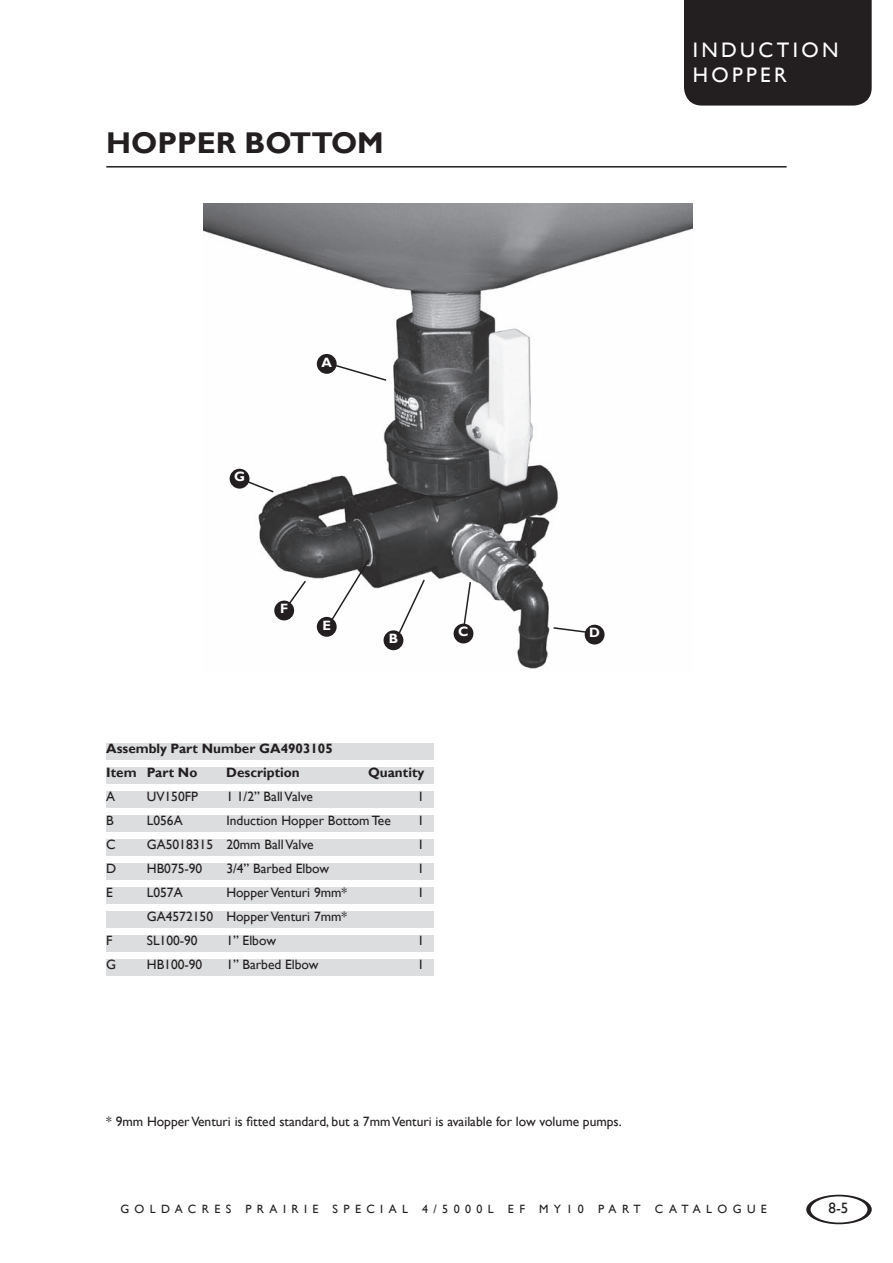
<style>
.page{position:relative;width:893px;height:1263px;background:#fff}
.page>*{position:absolute;margin:0;border:0;box-sizing:border-box;transform-origin:0 0}
.t1{font:700 30px "Gill Sans";color:#231f20}
.t2{font:21px/25.2px "Gill Sans";letter-spacing:.16em;color:#fff}
.t3{font:15px "Gill Sans";color:#231f20}
.t4{font:13.5px "Gill Sans";color:#231f20}
.t5{font:700 13.5px/24px "Gill Sans";color:#231f20}
.t6{font:700 13.5px "Gill Sans";color:#fff}
.t7{font:12px "Gill Sans";letter-spacing:.45em;color:#231f20}
</style>
<div class="page">
<svg style="left:806px;top:1195px;width:66px;height:29px"></svg>
<div style="left:810px;top:1196px;width:57px;height:26px;background:#fff;border-radius:50%"></div>
<div style="left:684px;top:0;width:188px;height:106px;background:#231f20"></div>
<div style="left:106px;top:743px;width:328px;height:17px;background:#dcdddf"></div>
<div style="left:106px;top:767px;width:328px;height:17px;background:#dcdddf"></div>
<div style="left:106px;top:791px;width:328px;height:17px;background:#dcdddf"></div>
<div style="left:106px;top:815px;width:328px;height:17px;background:#dcdddf"></div>
<div style="left:106px;top:839px;width:328px;height:17px;background:#dcdddf"></div>
<div style="left:106px;top:863px;width:328px;height:17px;background:#dcdddf"></div>
<div style="left:106px;top:887px;width:328px;height:17px;background:#dcdddf"></div>
<div style="left:106px;top:911px;width:328px;height:17px;background:#dcdddf"></div>
<div style="left:106px;top:935px;width:328px;height:17px;background:#dcdddf"></div>
<img style="left:203px;top:203px;width:489px;height:466px">
<hr style="left:106px;top:166px;width:681px;height:2px;background:#231f20">
<div style="left:317px;top:354px;width:20px;height:20px;background:#231f20;border-radius:50%"></div>
<div style="left:384px;top:630px;width:19px;height:20px;background:#231f20;border-radius:50%"></div>
<div style="left:454px;top:624px;width:19px;height:19px;background:#231f20;border-radius:50%"></div>
<div style="left:585px;top:625px;width:19px;height:19px;background:#231f20;border-radius:50%"></div>
<div style="left:274px;top:601px;width:20px;height:19px;background:#231f20;border-radius:50%"></div>
<div style="left:230px;top:469px;width:19px;height:20px;background:#231f20;border-radius:50%"></div>
<svg style="left:334px;top:364px;width:54px;height:18px"></svg>
<svg style="left:397px;top:578px;width:29px;height:58px"></svg>
<svg style="left:463px;top:580px;width:9px;height:46px"></svg>
<svg style="left:552px;top:626px;width:35px;height:8px"></svg>
<svg style="left:246px;top:480px;width:29px;height:14px"></svg>
<svg style="left:288px;top:579px;width:19px;height:26px"></svg>
<div style="left:317px;top:617px;width:20px;height:20px;background:#231f20;border-radius:50%"></div>
<svg style="left:330px;top:557px;width:41px;height:65px"></svg>
<div style="left:106px;top:959px;width:328px;height:17px;background:#dcdddf"></div>
<h1 class="t1" style="left:106px;top:124px;width:279px">HOPPER BOTTOM</h1>
<h2 class="t2" style="left:693px;top:38px;width:147px">INDUCTION<br>HOPPER</h2>
<p class="t6" style="left:234px;top:469px;width:12px">G</p>
<p class="t6" style="left:321px;top:354px;width:12px">A</p>
<p class="t6" style="left:280px;top:600px;width:10px">F</p>
<p class="t6" style="left:322px;top:617px;width:10px">E</p>
<p class="t6" style="left:389px;top:630px;width:11px">B</p>
<p class="t6" style="left:458px;top:623px;width:12px">C</p>
<p class="t6" style="left:589px;top:625px;width:12px">D</p>
<p class="t5" style="left:106px;top:737px;width:228px">Assembly Part Number GA4903105<br>Item Part No</p>
<p class="t5" style="left:226px;top:761px;width:75px">Description</p>
<p class="t5" style="left:368px;top:761px;width:58px">Quantity</p>
<p class="t4" style="left:106px;top:789px;width:11px">A</p>
<p class="t4" style="left:147px;top:789px;width:53px">UV150FP</p>
<p class="t4" style="left:226px;top:789px;width:88px">1 1/2” Ball Valve</p>
<p class="t4" style="left:418px;top:789px;width:8px">1</p>
<p class="t4" style="left:106px;top:813px;width:9px">B</p>
<p class="t4" style="left:147px;top:813px;width:37px">L056A</p>
<p class="t4" style="left:226px;top:813px;width:166px">Induction Hopper Bottom Tee</p>
<p class="t4" style="left:418px;top:813px;width:8px">1</p>
<p class="t4" style="left:106px;top:837px;width:11px">C</p>
<p class="t4" style="left:147px;top:837px;width:168px">GA5018315 20mm Ball Valve</p>
<p class="t4" style="left:418px;top:837px;width:8px">1</p>
<p class="t4" style="left:106px;top:861px;width:12px">D</p>
<p class="t4" style="left:147px;top:861px;width:57px">HB075-90</p>
<p class="t4" style="left:226px;top:861px;width:104px">3/4” Barbed Elbow</p>
<p class="t4" style="left:418px;top:861px;width:8px">1</p>
<p class="t4" style="left:106px;top:885px;width:8px">E</p>
<p class="t4" style="left:147px;top:885px;width:37px">L057A</p>
<p class="t4" style="left:226px;top:885px;width:122px">Hopper Venturi 9mm*</p>
<p class="t4" style="left:418px;top:885px;width:8px">1</p>
<p class="t4" style="left:147px;top:909px;width:202px">GA4572150 Hopper Venturi 7mm*</p>
<p class="t4" style="left:106px;top:933px;width:8px">F</p>
<p class="t4" style="left:147px;top:933px;width:52px">SL100-90</p>
<p class="t4" style="left:226px;top:933px;width:51px">1” Elbow</p>
<p class="t4" style="left:418px;top:933px;width:8px">1</p>
<p class="t4" style="left:106px;top:957px;width:11px">G</p>
<p class="t4" style="left:147px;top:957px;width:57px">HB100-90</p>
<p class="t4" style="left:226px;top:957px;width:94px">1” Barbed Elbow</p>
<p class="t4" style="left:418px;top:957px;width:8px">1</p>
<p class="t4" style="left:106px;top:1113px;width:517px">* 9mm HopperVenturi is fitted standard, but a 7mmVenturi is available for low volume pumps.</p>
<p class="t7" style="left:120px;top:1202px;width:648px">GOLDACRES PRAIRIE SPECIAL 4/5000L EF MY10 PART CATALOGUE</p>
<p class="t3" style="left:828px;top:1199px;width:21px">8-5</p>
</div>
